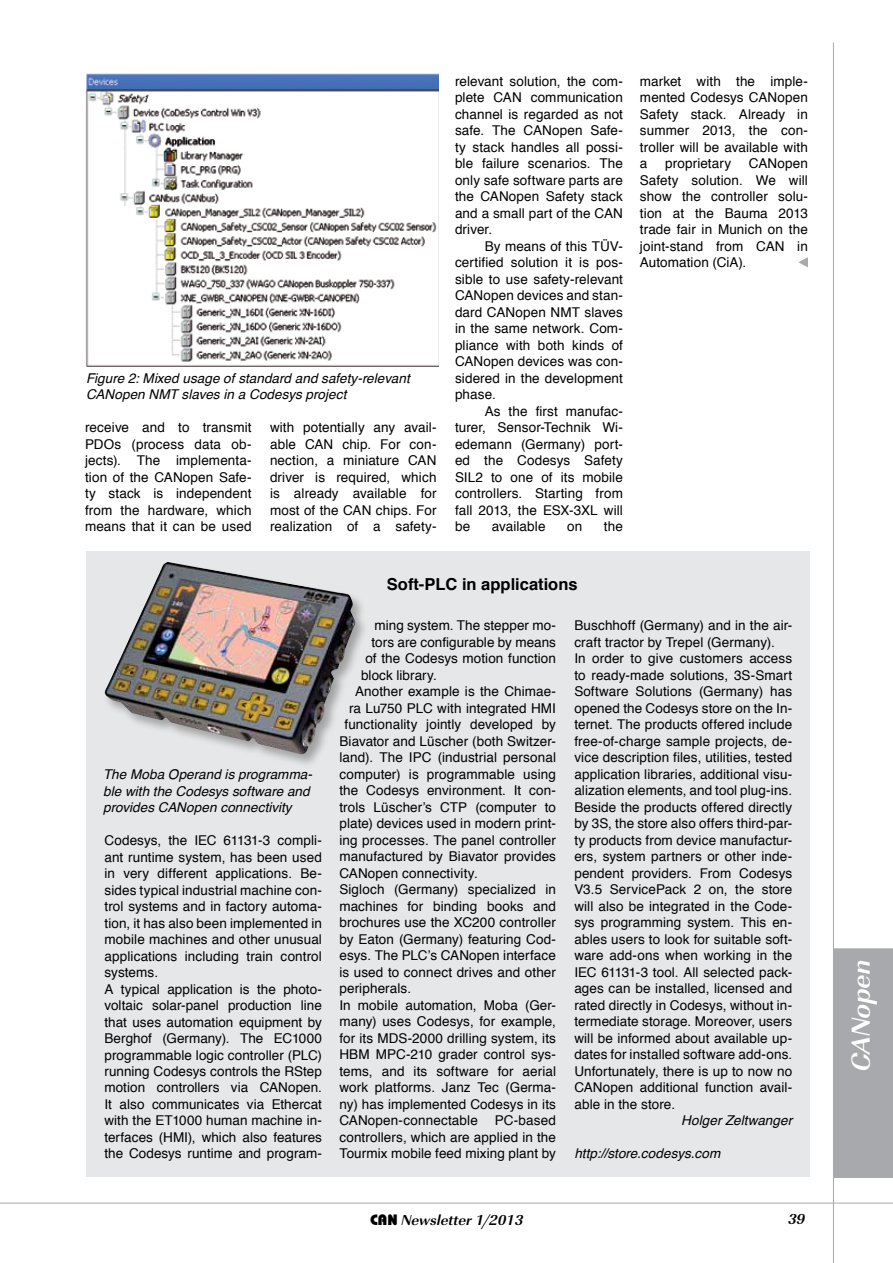
<style>
.page{position:relative;width:893px;height:1263px;background:#fff}
.page>*{position:absolute;margin:0;border:0;box-sizing:border-box;transform-origin:0 0}
.t1{font:27px "URW Imperial T Bold Obli";letter-spacing:-.005em;color:#fff}
.t2{font:700 16.5px "Helvetica";color:#000}
.t3{font:15px "URW Imperial T Bold Obli";color:#000}
.t4{font:13.5px/16.5px "Helvetica";letter-spacing:.005em;color:#000;text-align:justify}
.t5{font:italic 13.5px/16.5px "Helvetica";letter-spacing:.005em;color:#000}
.s1{font-family:"Bauhaus";font-weight:800}
</style>
<div class="page">
<svg style="left:798px;top:257px;width:10px;height:10px"></svg>
<div style="left:86px;top:551px;width:723px;height:626px;background:#e6e7e8"></div>
<img style="left:86px;top:73px;width:353px;height:293px">
<div style="left:103px;top:560px;width:266px;height:208px;background:#000;opacity:.3"></div>
<img style="left:105px;top:562px;width:250px;height:193px">
<hr style="left:0;top:1203px;width:893px;height:1px;background:#a7a9ac">
<div style="left:834px;top:948px;width:59px;height:230px;background:#a7a9ac"></div>
<hr style="left:833px;top:43px;width:1px;height:1220px;background:#a7a9ac">
<p class="t5" style="left:86px;top:370px;width:325px">Figure 2: Mixed usage of standard and safety-relevant<br>CANopen NMT slaves in a Codesys project</p>
<p class="t4" style="left:85px;top:420px;width:168px">receive and to transmit PDOs (process data ob&shy;jects). The implementa&shy;tion of the CANopen Safe&shy;ty stack is independent from the hardware, which means that it can be used</p>
<p class="t4" style="left:270px;top:420px;width:168px">with potentially any avail&shy;able CAN chip. For con&shy;nection, a miniature CAN driver is required, which is already available for most of the CAN chips. For realization of a safety-</p>
<p class="t4" style="left:455px;top:73px;width:169px">relevant solution, the com&shy;plete CAN communication channel is regarded as not safe. The CANopen Safe&shy;ty stack handles all possi&shy;ble failure scenarios. The only safe software parts are the CANopen Safety stack and a small part of the CAN driver.</p>
<p class="t4" style="left:455px;top:238px;width:169px;text-indent:30px">By means of this TÜV&shy;certified solution it is pos&shy;sible to use safety-relevant CANopen devices and stan&shy;dard CANopen NMT slaves in the same network. Com&shy;pliance with both kinds of CANopen devices was con&shy;sidered in the development phase.</p>
<p class="t4" style="left:455px;top:403px;width:169px;text-indent:30px">As the first manufac&shy;turer, Sensor-Technik Wi&shy;edemann (Germany) port&shy;ed the Codesys Safety SIL2 to one of its mobile controllers. Starting from fall 2013, the ESX-3XL will be</p>
<p class="t4" style="left:492px;top:519px;width:55px">available</p>
<p class="t4" style="left:567px;top:519px;width:17px">on</p>
<p class="t4" style="left:604px;top:519px;width:20px">the</p>
<p class="t4" style="left:640px;top:73px;width:169px">market with the imple&shy;mented Codesys CANopen Safety stack. Already in summer 2013, the con&shy;troller will be available with a</p>
<p class="t4" style="left:640px;top:156px;width:169px;text-indent:109px">CANopen Safety solution. We will show the controller solu&shy;tion at the Bauma 2013 trade fair in Munich on the joint-stand from CAN in Automation (CiA).</p>
<p class="t4" style="left:665px;top:156px;width:68px">proprietary</p>
<p class="t2" style="left:387px;top:571px;width:192px">Soft-PLC in applications</p>
<p class="t5" style="left:103px;top:766px;width:211px">The Moba Operand is programma&shy;ble with the Codesys software and provides CANopen connectivity</p>
<p class="t4" style="left:104px;top:832px;width:219px;text-align:left">Codesys, the IEC 61131-3 compli&shy;ant runtime system, has been used in very different applications. Be&shy;sides typical industrial machine con&shy;trol systems and in factory automa&shy;tion, it has also been implemented in mobile machines and other unusual applications including train control systems.<br>A typical application is the photo&shy;voltaic solar-panel production line that uses automation equipment by Berghof (Germany). The EC1000 programmable logic controller (PLC) running Codesys controls the RStep motion controllers via CANopen.<br>It also communicates via Ethercat with the ET1000 human machine in&shy;terfaces (HMI), which also features the Codesys runtime and program-</p>
<p class="t4" style="left:374px;top:618px;width:183px">ming system. The stepper mo-</p>
<p class="t4" style="left:371px;top:634px;width:186px">tors are configurable by means</p>
<p class="t4" style="left:365px;top:651px;width:192px">of the Codesys motion function</p>
<p class="t4" style="left:361px;top:667px;width:77px">block library.</p>
<p class="t4" style="left:355px;top:684px;width:203px">Another example is the Chimae-</p>
<p class="t4" style="left:349px;top:700px;width:208px">ra Lu750 PLC with integrated HMI</p>
<p class="t4" style="left:344px;top:717px;width:213px">functionality jointly developed by</p>
<p class="t4" style="left:339px;top:733px;width:218px">Biavator and Lüscher (both Switzer-</p>
<p class="t4" style="left:339px;top:750px;width:218px">land). The IPC (industrial personal</p>
<p class="t4" style="left:339px;top:766px;width:218px">computer) is programmable using</p>
<p class="t4" style="left:339px;top:783px;width:218px">the Codesys environment. It con-</p>
<p class="t4" style="left:339px;top:799px;width:218px">trols Lüscher’s CTP (computer to</p>
<p class="t4" style="left:339px;top:816px;width:218px">plate) devices used in modern print-</p>
<p class="t4" style="left:339px;top:832px;width:218px">ing processes. The panel controller</p>
<p class="t4" style="left:339px;top:849px;width:218px">manufactured by Biavator provides</p>
<p class="t4" style="left:339px;top:865px;width:140px">CANopen connectivity.</p>
<p class="t4" style="left:339px;top:882px;width:218px">Sigloch (Germany) specialized in</p>
<p class="t4" style="left:339px;top:898px;width:218px">machines for binding books and</p>
<p class="t4" style="left:339px;top:915px;width:218px">brochures use the XC200 controller</p>
<p class="t4" style="left:339px;top:931px;width:218px">by Eaton (Germany) featuring Cod-</p>
<p class="t4" style="left:339px;top:948px;width:218px">esys. The PLC’s CANopen interface</p>
<p class="t4" style="left:339px;top:964px;width:218px">is used to connect drives and other</p>
<p class="t4" style="left:339px;top:981px;width:73px">peripherals.</p>
<p class="t4" style="left:339px;top:997px;width:218px">In mobile automation, Moba (Ger-</p>
<p class="t4" style="left:339px;top:1014px;width:218px">many) uses Codesys, for example,</p>
<p class="t4" style="left:339px;top:1030px;width:218px">for its MDS-2000 drilling system, its</p>
<p class="t4" style="left:339px;top:1047px;width:218px">HBM MPC-210 grader control sys-</p>
<p class="t4" style="left:339px;top:1063px;width:218px">tems, and its software for aerial</p>
<p class="t4" style="left:339px;top:1080px;width:218px">work platforms. Janz Tec (Germa-</p>
<p class="t4" style="left:339px;top:1096px;width:218px">ny) has implemented Codesys in its</p>
<p class="t4" style="left:339px;top:1113px;width:140px">CANopen-connectable</p>
<p class="t4" style="left:339px;top:1113px;width:218px;text-indent:155px">PC-based controllers, which are applied in the Tourmix mobile feed mixing plant by</p>
<p class="t4" style="left:574px;top:618px;width:219px;text-align:left">Buschhoff (Germany) and in the air&shy;craft tractor by Trepel (Germany).<br>In order to give customers access to ready-made solutions, 3S-Smart Software Solutions (Germany) has opened the Codesys store on the In&shy;ternet. The products offered include free-of-charge sample projects, de&shy;vice description files, utilities, tested application libraries, additional visu&shy;alization elements, and tool plug-ins.<br>Beside the products offered directly by 3S, the store also offers third-par&shy;ty products from device manufactur&shy;ers, system partners or other inde&shy;pendent providers. From Codesys V3.5 ServicePack 2 on, the store will also be integrated in the Code&shy;sys programming system. This en&shy;ables users to look for suitable soft&shy;ware add-ons when working in the IEC 61131-3 tool. All selected pack&shy;ages can be installed, licensed and rated directly in Codesys, without in&shy;termediate storage. Moreover, users will be informed about available up&shy;dates for installed software add-ons.<br>Unfortunately, there is up to now no CANopen additional function avail&shy;able in the store.</p>
<p class="t5" style="left:681px;top:1112px;width:113px">Holger Zeltwanger</p>
<p class="t5" style="left:574px;top:1145px;width:147px">http://store.codesys.com</p>
<p class="t3" style="left:370px;top:1211px;width:155px"><span class="s1">CAN</span> Newsletter 1/2013</p>
<p class="t3" style="left:788px;top:1210px;width:18px">39</p>
<h1 class="t1" style="left:845px;top:1071px;width:114px;rotate:-90deg">CANopen</h1>
</div>
